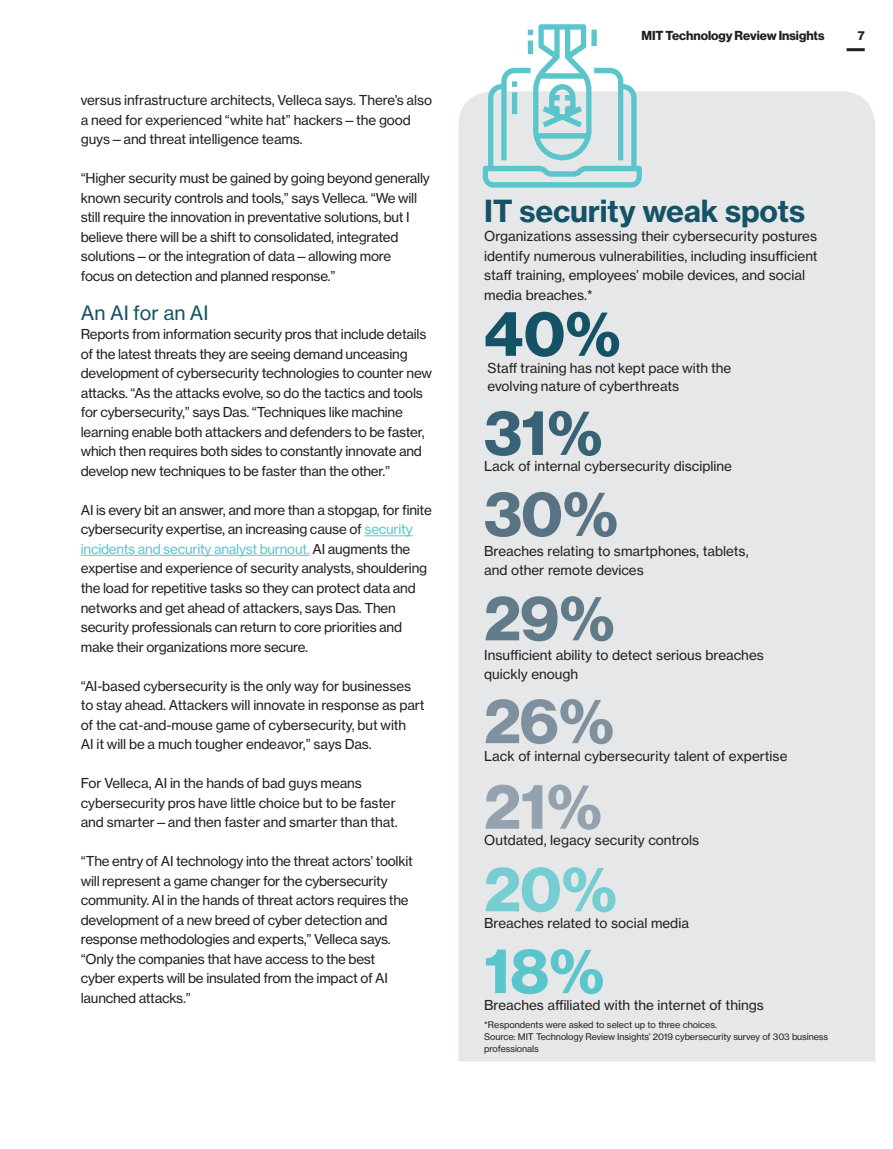
<style>
.page{position:relative;width:893px;height:1149px;background:#fff}
.page>*{position:absolute;margin:0;border:0;box-sizing:border-box;transform-origin:0 0}
.Big_Numbr_42_pt{font:63px "N Haas Grotesk DS Std 75 Bd";color:#145366}
.Feature_Subhead{font:63px "N Haas Grotesk DS Std 75 Bd";color:#386275}
.Big_Numbr_42_pt-2{font:63px "N Haas Grotesk DS Std 75 Bd";color:#577384}
.Big_Numbr_42_pt-3{font:63px "N Haas Grotesk DS Std 75 Bd";color:#627b8b}
.Big_Numbr_42_pt-4{font:63px "N Haas Grotesk DS Std 75 Bd";color:#7f91a0}
.Big_Numbr_42_pt-5{font:63px "N Haas Grotesk DS Std 75 Bd";color:#94a2af}
.Big_Numbr_42_pt-6{font:63px "N Haas Grotesk DS Std 75 Bd";color:#76cdd2}
.Big_Numbr_42_pt-7{font:63px "N Haas Grotesk DS Std 75 Bd";color:#5ac6cc}
.small_sidebar_hed{font:30px "N Haas Grotesk TX Std 75 Bd";letter-spacing:-.01em;color:#145366}
.Feature_Text_w_o_ind{font:19.5px "N Haas Grotesk TX Std 55 Rg";color:#145366}
.Feature_Text_w_o_ind-2{font:13.5px/19.5px "N Haas Grotesk TX Std 55 Rg";letter-spacing:-.02em;color:#231f20}
.small_sidebar_text{font:13.5px/19.5px "N Haas Grotesk TX Std 55 Rg";color:#231f20}
.small_sidebar_hed-2{font:13.5px/19.5px "N Haas Grotesk TX Std 55 Rg";color:#231f20}
.Big_Numbr_42_pt-8{font:13.5px/18px "N Haas Grotesk TX Std 55 Rg";color:#231f20}
.t1{font:12.75px "N Haas Grotesk DS Std 75 Bd";color:#231f20}
.Source_Line{font:9px/12px "N Haas Grotesk TX Std 55 Rg";letter-spacing:-.01em;color:#231f20}
.s1{color:#5ac6cc}
</style>
<div class="page">
<hr style="left:847px;top:48px;width:18px;height:3px;background:#231f20">
<hr style="left:364px;top:535px;width:49px;height:1px;background:#5ac6cc">
<hr style="left:81px;top:555px;width:229px;height:1px;background:#5ac6cc">
<div style="left:458px;top:91px;width:417px;height:970px;background:#e6e7e9"></div>
<svg style="left:483px;top:24px;width:159px;height:163px"></svg>
<p class="Feature_Text_w_o_ind-2" style="left:81px;top:90px;width:353px">versus infrastructure architects, Velleca says. There’s also a need for experienced “white hat” hackers—the good guys—and threat intelligence teams.</p>
<p class="Feature_Text_w_o_ind-2" style="left:81px;top:168px;width:351px">“Higher security must be gained by going beyond generally known security controls and tools,” says Velleca. “We will still require the innovation in preventative solutions, but I believe there will be a shift to consolidated, integrated solutions—or the integration of data—allowing more<br>focus on detection and planned response.”</p>
<p class="Feature_Text_w_o_ind" style="left:81px;top:300px;width:129px">An AI for an AI</p>
<p class="Feature_Text_w_o_ind-2" style="left:81px;top:324px;width:353px">Reports from information security pros that include details of the latest threats they are seeing demand unceasing development of cybersecurity technologies to counter new attacks. “As the attacks evolve, so do the tactics and tools for cybersecurity,” says Das. “Techniques like machine learning enable both attackers and defenders to be faster, which then requires both sides to constantly innovate and develop new techniques to be faster than the other.”</p>
<p class="Feature_Text_w_o_ind-2" style="left:81px;top:500px;width:352px">AI is every bit an answer, and more than a stopgap, for finite cybersecurity expertise, an increasing cause of <span class="s1">security incidents and security analyst burnout.</span> AI augments the expertise and experience of security analysts, shouldering the load for repetitive tasks so they can protect data and networks and get ahead of attackers, says Das. Then security professionals can return to core priorities and make their organizations more secure.</p>
<p class="Feature_Text_w_o_ind-2" style="left:81px;top:675px;width:345px">“AI-based cybersecurity is the only way for businesses to stay ahead. Attackers will innovate in response as part of the cat-and-mouse game of cybersecurity, but with<br>AI it will be a much tougher endeavor,” says Das.</p>
<p class="Feature_Text_w_o_ind-2" style="left:81px;top:773px;width:318px">For Velleca, AI in the hands of bad guys means cybersecurity pros have little choice but to be faster and smarter—and then faster and smarter than that.</p>
<p class="Feature_Text_w_o_ind-2" style="left:81px;top:851px;width:334px">“The entry of AI technology into the threat actors’ toolkit will represent a game changer for the cybersecurity community. AI in the hands of threat actors requires the development of a new breed of cyber detection and response methodologies and experts,” Velleca says. “Only the companies that have access to the best cyber experts will be insulated from the impact of AI launched attacks.”</p>
<p class="t1" style="left:641px;top:28px;width:184px">MIT Technology Review Insights</p>
<p class="t1" style="left:858px;top:28px;width:8px">7</p>
<p class="small_sidebar_hed" style="left:484px;top:191px;width:322px">IT security weak spots</p>
<p class="small_sidebar_hed-2" style="left:484px;top:226px;width:335px">Organizations assessing their cybersecurity postures identify numerous vulnerabilities, including insufficient staff training, employees’ mobile devices, and social media breaches.*</p>
<p class="Big_Numbr_42_pt" style="left:484px;top:297px;width:138px">40%</p>
<p class="Big_Numbr_42_pt-8" style="left:487px;top:358px;width:245px">Staff training has not kept pace with the evolving nature of cyberthreats</p>
<p class="Feature_Subhead" style="left:484px;top:396px;width:119px">31%</p>
<p class="small_sidebar_text" style="left:484px;top:456px;width:249px">Lack of internal cybersecurity discipline</p>
<p class="Big_Numbr_42_pt-2" style="left:484px;top:477px;width:135px">30%</p>
<p class="small_sidebar_text" style="left:484px;top:540px;width:266px">Breaches relating to smartphones, tablets, and other remote devices</p>
<p class="Big_Numbr_42_pt-3" style="left:484px;top:581px;width:132px">29%</p>
<p class="small_sidebar_text" style="left:484px;top:645px;width:281px">Insufficient ability to detect serious breaches quickly enough</p>
<p class="Big_Numbr_42_pt-4" style="left:484px;top:684px;width:131px">26%</p>
<p class="small_sidebar_text" style="left:484px;top:746px;width:305px">Lack of internal cybersecurity talent of expertise</p>
<p class="Big_Numbr_42_pt-5" style="left:484px;top:769px;width:119px">21%</p>
<p class="small_sidebar_text" style="left:484px;top:830px;width:217px">Outdated, legacy security controls</p>
<p class="Big_Numbr_42_pt-6" style="left:484px;top:852px;width:134px">20%</p>
<p class="small_sidebar_text" style="left:484px;top:912px;width:206px">Breaches related to social media</p>
<p class="Big_Numbr_42_pt-7" style="left:484px;top:933px;width:121px">18%</p>
<p class="small_sidebar_text" style="left:484px;top:994px;width:281px">Breaches affiliated with the internet of things</p>
<p class="Source_Line" style="left:484px;top:1018px;width:234px">*Respondents were asked to select up to three choices.</p>
<p class="Source_Line" style="left:484px;top:1030px;width:345px">Source: MIT Technology Review Insights’ 2019 cybersecurity survey of 303 business professionals</p>
</div>
